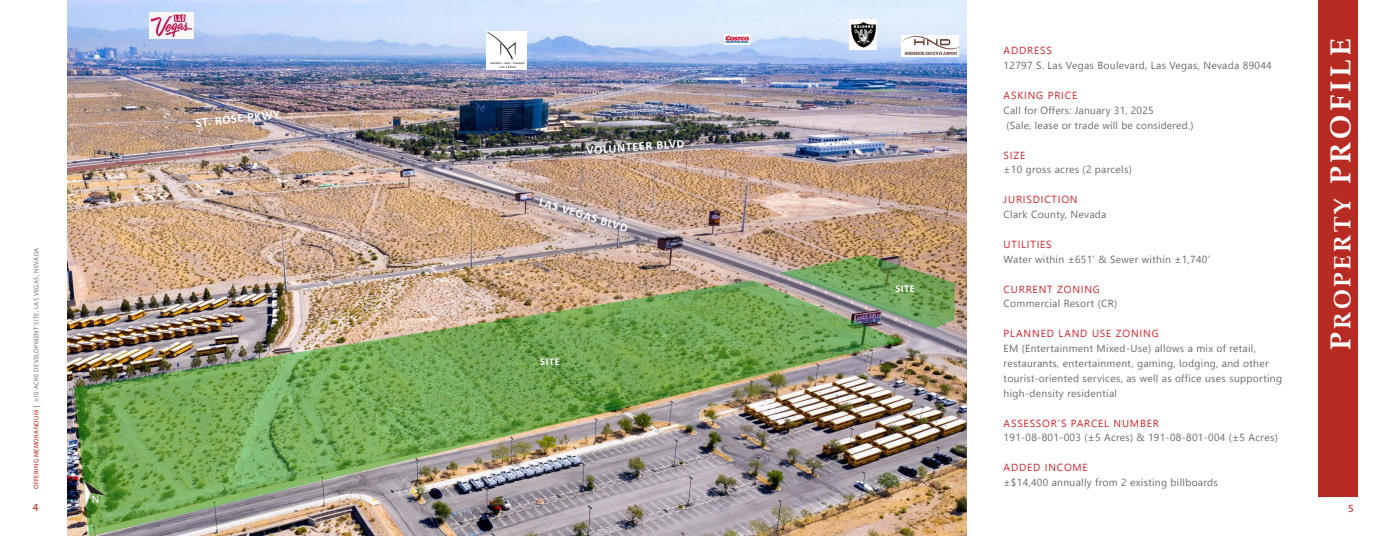
<style>
.page{position:relative;width:1386px;height:536px;background:#fff}
.page>*{position:absolute;margin:0;border:0;box-sizing:border-box;transform-origin:0 0}
.t1{font:700 28.88px "Book Antiqua";letter-spacing:.12em;color:#fff}
.Body_Copy{font:700 12.25px "Calibri";color:#fff}
.t2{font:11.03px "Myriad Pro";color:#b41d15}
.Body_Copy-2{font:700 10.5px "Calibri";letter-spacing:.05em;color:#fff}
.t3{font:10.5px "Microsoft Sans Serif";color:#fff}
.t4{font:10.33px/14.9px "Nirmala UI";letter-spacing:.03em;color:#69696c}
.t5{font:10.33px "Nirmala UI";letter-spacing:.08em;color:#d1232a}
.t6{font:6.56px "Myriad Pro";letter-spacing:.06em;color:#717275}
.s1{color:#b41d15}
.s2{color:#24303c}
.s3{color:#d1232a}
.s4{font-size:23.62px}
</style>
<div class="page">
<img style="left:67px;top:0;width:900px;height:536px">
<div style="left:1318px;top:0;width:40px;height:496px;background:#b82b23"></div>
<img style="left:74px;top:280px;width:829px;height:256px">
<img style="left:780px;top:255px;width:175px;height:73px">
<img style="left:150px;top:12px;width:44px;height:26px">
<svg style="left:902px;top:35px;width:57px;height:21px"></svg>
<img style="left:902px;top:37px;width:57px;height:18px">
<img style="left:850px;top:20px;width:26px;height:29px">
<img style="left:487px;top:32px;width:40px;height:37px">
<img style="left:74px;top:474px;width:33px;height:33px">
<img style="left:724px;top:35px;width:25px;height:10px">
<p class="t6" style="left:32px;top:489px;width:243px;rotate:-90deg"><span class="s1">OFFERING MEMORANDUM</span> <span class="s2">|</span> ±10-ACRE DEVELOPMENT SITE, LAS VEGAS, NEVADA</p>
<p class="Body_Copy" style="left:195px;top:114px;width:86px;rotate:-6deg">ST. ROSE PKWY</p>
<p class="Body_Copy" style="left:586px;top:141px;width:99px;rotate:-4deg">VOLUNTEER BLVD</p>
<p class="Body_Copy" style="left:542px;top:193px;width:94px;rotate:17deg">LAS VEGAS BLVD</p>
<p class="Body_Copy-2" style="left:540px;top:353px;width:21px">SITE</p>
<p class="Body_Copy-2" style="left:895px;top:281px;width:21px">SITE</p>
<p class="t5" style="left:1004px;top:42px;width:50px">ADDRESS</p>
<p class="t4" style="left:1004px;top:57px;width:270px">12797 S. Las Vegas Boulevard, Las Vegas, Nevada 89044</p>
<p class="t4" style="left:1004px;top:87px;width:191px"><span class="s3">ASKING PRICE<br></span>Call for Offers: January 31, 2025<br>(Sale, lease or trade will be considered.)</p>
<p class="t5" style="left:1004px;top:146px;width:23px">SIZE</p>
<p class="t4" style="left:1004px;top:161px;width:130px">±10 gross acres (2 parcels)</p>
<p class="t5" style="left:1004px;top:191px;width:76px">JURISDICTION</p>
<p class="t4" style="left:1004px;top:206px;width:104px">Clark County, Nevada</p>
<p class="t5" style="left:1004px;top:236px;width:50px">UTILITIES</p>
<p class="t4" style="left:1004px;top:251px;width:208px">Water within ±651’ &amp; Sewer within ±1,740’</p>
<p class="t5" style="left:1004px;top:280px;width:98px">CURRENT ZONING</p>
<p class="t4" style="left:1004px;top:295px;width:115px">Commercial Resort (CR)</p>
<p class="t4" style="left:1004px;top:325px;width:280px"><span class="s3">PLANNED LAND USE ZONING<br></span>EM (Entertainment Mixed-Use) allows a mix of retail, restaurants, entertainment, gaming, lodging, and other tourist-oriented services, as well as office uses supporting high-density residential</p>
<p class="t5" style="left:1004px;top:414px;width:157px">ASSESSOR’S PARCEL NUMBER</p>
<p class="t4" style="left:1004px;top:429px;width:276px">191-08-801-003 (±5 Acres) &amp; 191-08-801-004 (±5 Acres)</p>
<p class="t5" style="left:1004px;top:459px;width:86px">ADDED INCOME</p>
<p class="t4" style="left:1004px;top:474px;width:216px">±$14,400 annually from 2 existing billboards</p>
<p class="t1" style="left:1321px;top:350px;width:313px;rotate:-90deg">P<span class="s4">ROPERTY</span> PROFILE</p>
<p class="t3" style="left:92px;top:492px;width:9px">N</p>
<p class="t2" style="left:33px;top:500px;width:7px">4</p>
<p class="t2" style="left:1348px;top:501px;width:7px">5</p>
</div>
